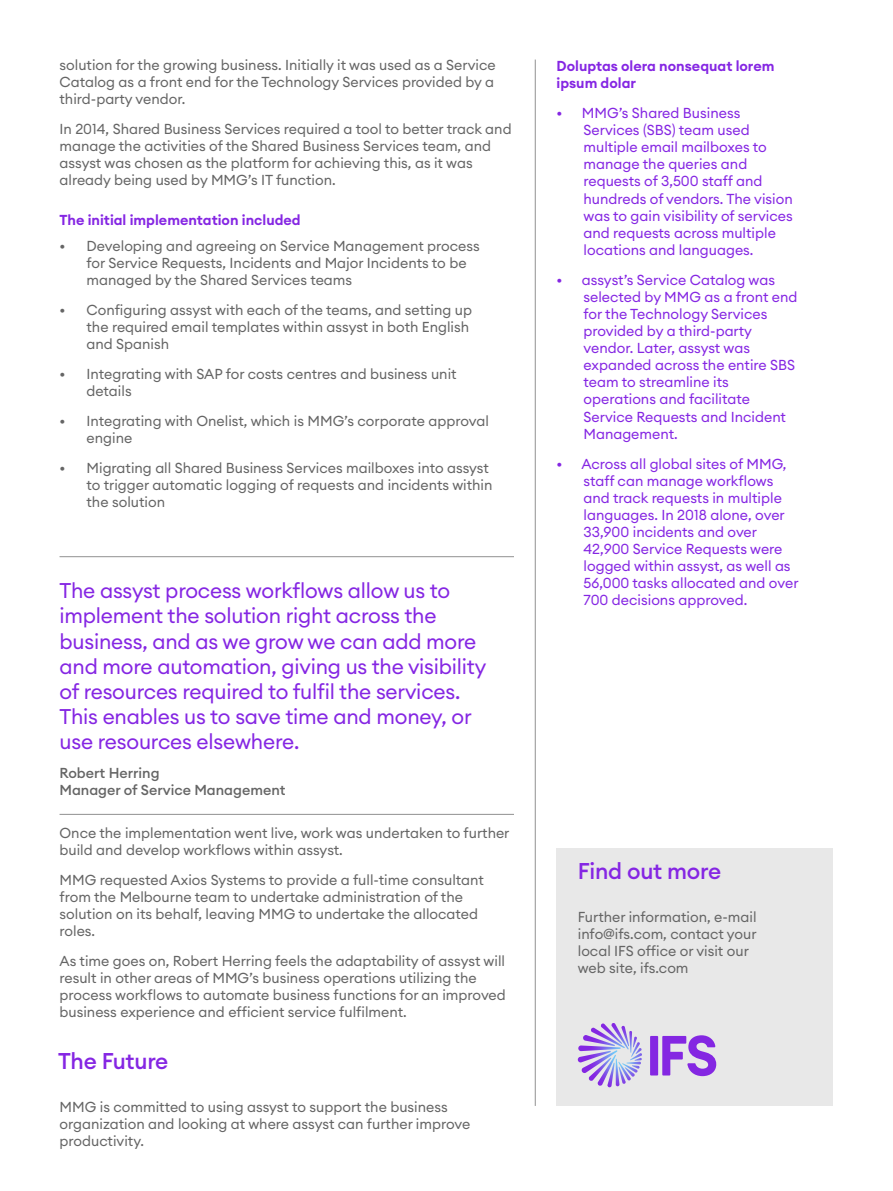
<style>
.page{position:relative;width:893px;height:1191px;background:#fff}
.page>*{position:absolute;margin:0;border:0;box-sizing:border-box;transform-origin:0 0}
.intro_copy_white{font:500 22.5px "Euclid Circular A";letter-spacing:-.01em;color:#8526e3}
.Quote_or_pullout{font:21px/25.2px "Euclid Circular A";letter-spacing:-.01em;color:#8526e3}
.copy{font:14.25px/17.1px "Euclid Circular A";color:#656565}
.t1{font:14.25px/17.1px "Euclid Circular A";color:#8526e3}
.intro_copy_white-2{font:14.25px/17.1px "Euclid Circular A";color:#656565;text-align:justify}
.Caption_copy{font:500 14.25px/17.1px "Euclid Circular A";color:#656565}
.Bullet_list_header_p{font:600 14.25px/17.1px "Euclid Circular A";color:#8526e3}
.intro_copy_white-3{font:600 14.25px "Euclid Circular A";color:#8526e3}
</style>
<div class="page">
<hr style="left:535px;top:60px;width:1px;height:1046px;background:#919191">
<hr style="left:60px;top:556px;width:454px;height:1px;background:#919191">
<hr style="left:60px;top:814px;width:454px;height:1px;background:#919191">
<div style="left:556px;top:848px;width:277px;height:258px;background:#e8e8e8"></div>
<svg style="left:650px;top:1035px;width:66px;height:41px"></svg>
<svg style="left:578px;top:1023px;width:64px;height:63px"></svg>
<p class="intro_copy_white-2" style="left:60px;top:56px;width:438px">solution for the growing business. Initially it was used as a Service Catalog as a front end for the Technology Services provided by a third-party vendor.</p>
<p class="intro_copy_white-2" style="left:60px;top:120px;width:454px;text-align:left">In 2014, Shared Business Services required a tool to better track and manage the activities of the Shared Business Services team, and assyst was chosen as the platform for achieving this, as it was already being used by MMG’s IT function.</p>
<p class="intro_copy_white-3" style="left:60px;top:211px;width:243px">The initial implementation included</p>
<p class="copy" style="left:87px;top:237px;width:395px;text-indent:-27px">• Developing and agreeing on Service Management process for Service Requests, Incidents and Major Incidents to be managed by the Shared Services teams</p>
<p class="copy" style="left:87px;top:301px;width:387px;text-indent:-27px">• Configuring assyst with each of the teams, and setting up the required email templates within assyst in both English and Spanish</p>
<p class="copy" style="left:87px;top:365px;width:372px;text-indent:-27px">• Integrating with SAP for costs centres and business unit details</p>
<p class="copy" style="left:87px;top:412px;width:404px;text-indent:-27px">• Integrating with Onelist, which is MMG’s corporate approval engine</p>
<p class="copy" style="left:87px;top:459px;width:407px;text-indent:-27px">• Migrating all Shared Business Services mailboxes into assyst to trigger automatic logging of requests and incidents within the solution</p>
<p class="Quote_or_pullout" style="left:60px;top:578px;width:428px">The assyst process workflows allow us to implement the solution right across the business, and as we grow we can add more and more automation, giving us the visibility of resources required to fulfil the services.<br>This enables us to save time and money, or use resources elsewhere.</p>
<p class="Caption_copy" style="left:60px;top:764px;width:227px">Robert Herring<br>Manager of Service Management</p>
<p class="copy" style="left:60px;top:824px;width:451px">Once the implementation went live, work was undertaken to further build and develop workflows within assyst.</p>
<p class="copy" style="left:60px;top:871px;width:426px">MMG requested Axios Systems to provide a full-time consultant from the Melbourne team to undertake administration of the solution on its behalf, leaving MMG to undertake the allocated roles.</p>
<p class="copy" style="left:60px;top:952px;width:448px">As time goes on, Robert Herring feels the adaptability of assyst will result in other areas of MMG’s business operations utilizing the process workflows to automate business functions for an improved business experience and efficient service fulfilment.</p>
<p class="intro_copy_white" style="left:58px;top:1046px;width:112px">The Future</p>
<p class="copy" style="left:60px;top:1097px;width:412px">MMG is committed to using assyst to support the business organization and looking at where assyst can further improve productivity.</p>
<p class="Bullet_list_header_p" style="left:556px;top:58px;width:219px">Doluptas olera nonsequat lorem ipsum dolar</p>
<p class="t1" style="left:583px;top:104px;width:211px;text-indent:-27px">• MMG’s Shared Business<br>Services (SBS) team used multiple email mailboxes to manage the queries and requests of 3,500 staff and hundreds of vendors. The vision was to gain visibility of services and requests across multiple locations and languages.</p>
<p class="t1" style="left:583px;top:271px;width:215px;text-indent:-27px">• assyst’s Service Catalog was selected by MMG as a front end for the Technology Services provided by a third-party vendor. Later, assyst was expanded across the entire SBS team to streamline its operations and facilitate<br>Service Requests and Incident<br>Management.</p>
<p class="t1" style="left:583px;top:455px;width:217px;text-indent:-27px">• Across all global sites of MMG, staff can manage workflows and track requests in multiple languages. In 2018 alone, over<br>33,900 incidents and over<br>42,900 Service Requests were logged within assyst, as well as<br>56,000 tasks allocated and over<br>700 decisions approved.</p>
<p class="intro_copy_white" style="left:578px;top:857px;width:145px">Find out more</p>
<p class="copy" style="left:578px;top:908px;width:180px">Further information, e-mail info@ifs.com, contact your local IFS office or visit our web site, ifs.com</p>
</div>
